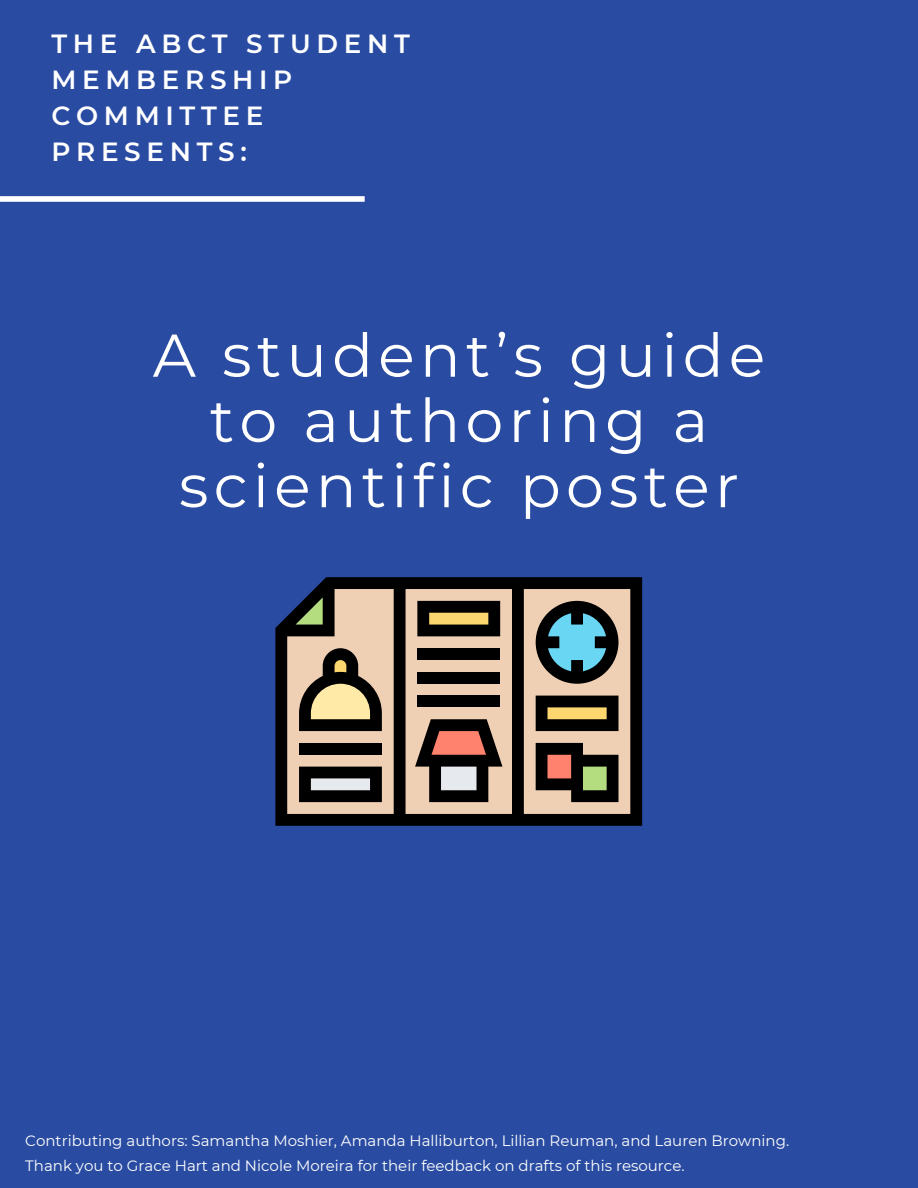
<style>
.page{position:relative;width:918px;height:1188px;background:#294ba1}
.page>*{position:absolute;margin:0;border:0;box-sizing:border-box;transform-origin:0 0}
.t1{font:60.3px/65.2px "Montserrat";letter-spacing:.085em;color:#fff;text-align:center}
.t2{font:600 26.25px/36.2px "Montserrat";letter-spacing:.215em;color:#fff}
.t3{font:15px/24.8px "Montserrat";color:#fff}
</style>
<div class="page">
<div style="left:0;top:196px;width:365px;height:6px;background:#fff"></div>
<svg style="left:275px;top:577px;width:367px;height:249px;background:#8e7c6e"></svg>
<svg style="left:299px;top:648px;width:83px;height:83px;background:#897a5f"></svg>
<svg style="left:299px;top:767px;width:83px;height:35px;background:#373839"></svg>
<div style="left:299px;top:743px;width:83px;height:12px;background:#000"></div>
<svg style="left:415px;top:719px;width:87px;height:83px;background:#7b6057"></svg>
<svg style="left:417px;top:601px;width:83px;height:35px;background:#3d341b"></svg>
<div style="left:417px;top:648px;width:83px;height:12px;background:#000"></div>
<div style="left:417px;top:672px;width:83px;height:12px;background:#000"></div>
<div style="left:417px;top:696px;width:83px;height:11px;background:#000"></div>
<svg style="left:536px;top:601px;width:82px;height:83px;background:#547074"></svg>
<svg style="left:536px;top:696px;width:82px;height:35px;background:#3d341b"></svg>
<svg style="left:536px;top:743px;width:82px;height:59px;background:#5b4c3a"></svg>
<p class="t2" style="left:51px;top:25px;width:360px">THE ABCT STUDENT<br>MEMBERSHIP<br>COMMITTEE<br>PRESENTS:</p>
<p class="t1" style="left:153px;top:322px;width:614px">A student’s guide to authoring a scientific poster</p>
<p class="t3" style="left:25px;top:1128px;width:765px">Contributing authors: Samantha Moshier, Amanda Halliburton, Lillian Reuman, and Lauren Browning.<br>Thank you to Grace Hart and Nicole Moreira for their feedback on drafts of this resource.</p>
</div>
